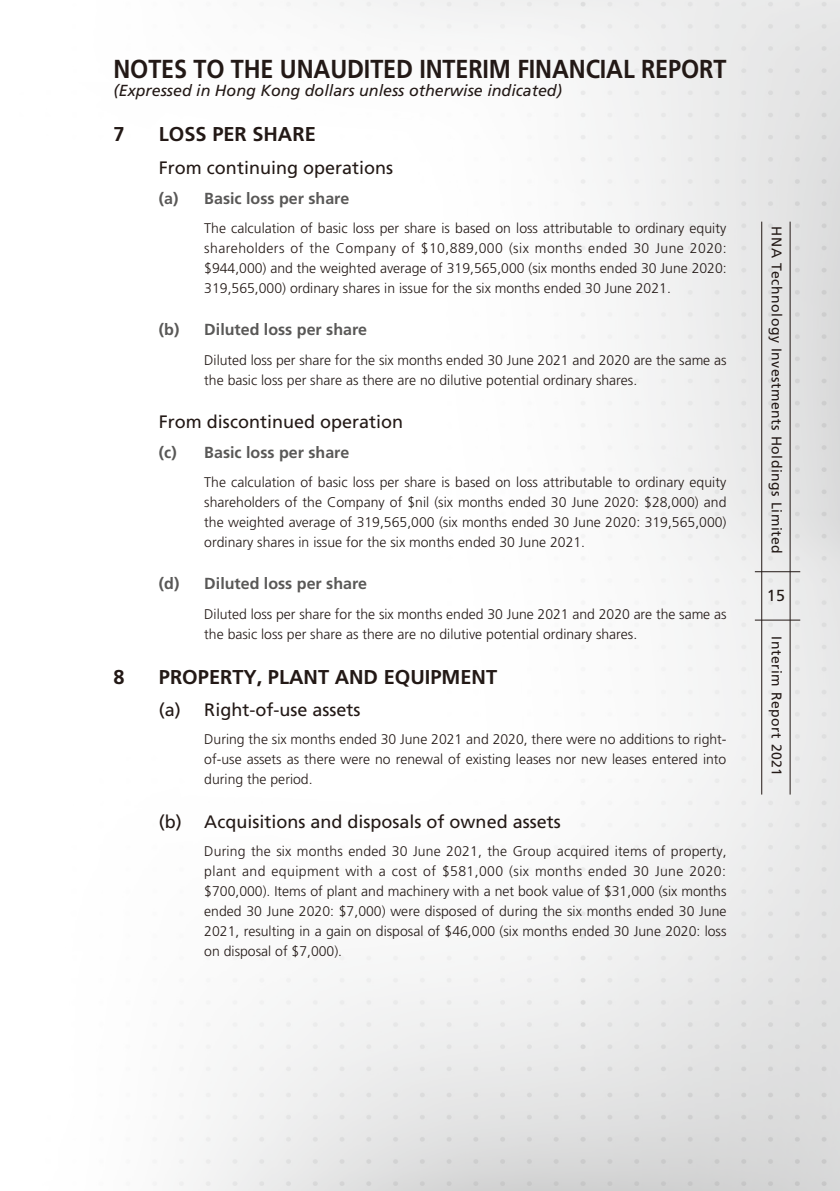
<style>
.page{position:relative;width:840px;height:1191px;background:#fff}
.page>*{position:absolute;margin:0;border:0;box-sizing:border-box;transform-origin:0 0}
.t1{font:700 26px "Frutiger LT Std";letter-spacing:-.005em;color:#231916;scale:.9 1}
.t2{font:700 20px "Frutiger LT Std";color:#231916}
.t3{font:18px "Frutiger LT Std";color:#231916}
.t4{font:700 16px "Frutiger LT Std";color:#595857}
.t5{font:italic 16px "Frutiger LT Std";color:#231916}
.t6{font:16px "Frutiger LT Std";color:#231916}
.t7{font:300 14px/20px "Frutiger LT Std";color:#231916;text-align:justify}
.t8{font:14px "Frutiger LT Std";letter-spacing:.035em;color:#231916}
</style>
<div class="page">
<img style="left:153px;top:0;width:686px;height:1191px">
<hr style="left:754px;top:571px;width:45px;height:1px;background:#231916">
<hr style="left:754px;top:619px;width:45px;height:1px;background:#231916">
<hr style="left:760px;top:222px;width:1px;height:572px;background:#231916">
<hr style="left:789px;top:222px;width:1px;height:572px;background:#231916">
<h1 class="t1" style="left:113px;top:54px;width:682px">NOTES TO THE UNAUDITED INTERIM FINANCIAL REPORT</h1>
<p class="t5" style="left:113px;top:81px;width:450px">(Expressed in Hong Kong dollars unless otherwise indicated)</p>
<h2 class="t2" style="left:113px;top:123px;width:13px">7</h2>
<h2 class="t2" style="left:159px;top:123px;width:158px">LOSS PER SHARE</h2>
<p class="t3" style="left:159px;top:157px;width:236px">From continuing operations</p>
<p class="t4" style="left:159px;top:189px;width:192px">(a) Basic loss per share</p>
<p class="t7" style="left:204px;top:219px;width:523px">The calculation of basic loss per share is based on loss attributable to ordinary equity shareholders of the Company of $10,889,000 (six months ended 30 June 2020: $944,000) and the weighted average of 319,565,000 (six months ended 30 June 2020:<br>319,565,000) ordinary shares in issue for the six months ended 30 June 2021.</p>
<p class="t4" style="left:159px;top:320px;width:210px">(b) Diluted loss per share</p>
<p class="t7" style="left:204px;top:350px;width:523px">Diluted loss per share for the six months ended 30 June 2021 and 2020 are the same as the basic loss per share as there are no dilutive potential ordinary shares.</p>
<p class="t3" style="left:159px;top:411px;width:246px">From discontinued operation</p>
<p class="t4" style="left:159px;top:443px;width:192px">(c) Basic loss per share</p>
<p class="t7" style="left:204px;top:473px;width:523px">The calculation of basic loss per share is based on loss attributable to ordinary equity shareholders of the Company of $nil (six months ended 30 June 2020: $28,000) and the weighted average of 319,565,000 (six months ended 30 June 2020: 319,565,000) ordinary shares in issue for the six months ended 30 June 2021.</p>
<p class="t4" style="left:159px;top:574px;width:210px">(d) Diluted loss per share</p>
<p class="t7" style="left:204px;top:604px;width:523px">Diluted loss per share for the six months ended 30 June 2021 and 2020 are the same as the basic loss per share as there are no dilutive potential ordinary shares.</p>
<h2 class="t2" style="left:113px;top:665px;width:13px">8</h2>
<h2 class="t2" style="left:159px;top:665px;width:339px">PROPERTY, PLANT AND EQUIPMENT</h2>
<p class="t3" style="left:159px;top:699px;width:203px">(a) Right-of-use assets</p>
<p class="t7" style="left:204px;top:729px;width:523px">During the six months ended 30 June 2021 and 2020, there were no additions to right&shy;of-use assets as there were no renewal of existing leases nor new leases entered into during the period.</p>
<p class="t3" style="left:159px;top:811px;width:403px">(b) Acquisitions and disposals of owned assets</p>
<p class="t7" style="left:204px;top:841px;width:523px">During the six months ended 30 June 2021, the Group acquired items of property, plant and equipment with a cost of $581,000 (six months ended 30 June 2020: $700,000). Items of plant and machinery with a net book value of $31,000 (six months ended 30 June 2020: $7,000) were disposed of during the six months ended 30 June 2021, resulting in a gain on disposal of $46,000 (six months ended 30 June 2020: loss on disposal of $7,000).</p>
<p class="t8" style="left:784px;top:226px;width:329px;rotate:90deg">HNA Technology Investments Holdings Limited</p>
<p class="t6" style="left:766px;top:585px;width:20px">15</p>
<p class="t8" style="left:784px;top:636px;width:142px;rotate:90deg">Interim Report 2021</p>
</div>
